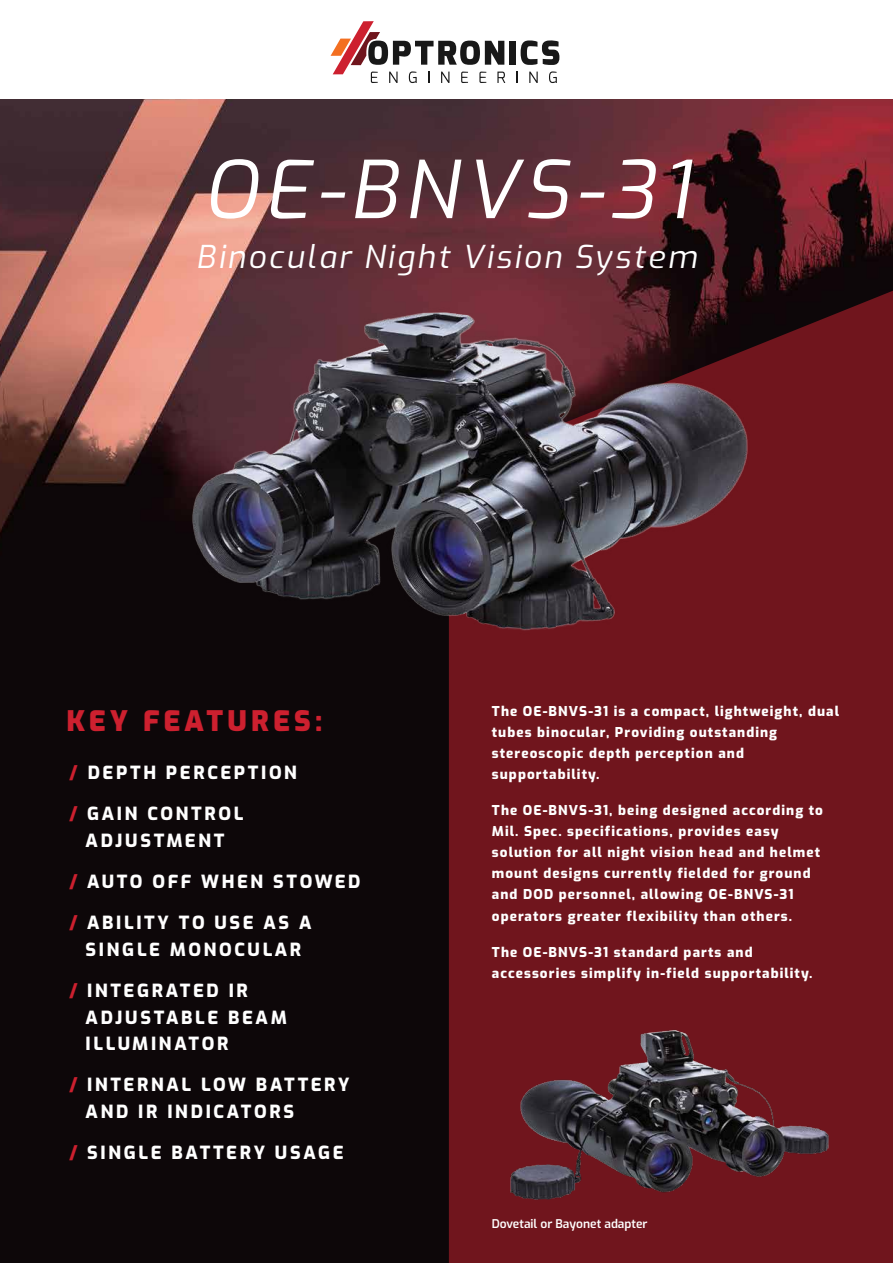
<style>
.page{position:relative;width:893px;height:1263px;background:#fff}
.page>*{position:absolute;margin:0;border:0;box-sizing:border-box;transform-origin:0 0}
.t1{font:italic 79.5px "Exo";letter-spacing:.08em;color:#fff}
.t2{font:italic 31.5px "Exo";letter-spacing:.08em;color:#fff}
.t3{font:900 28.05px "Exo";letter-spacing:.145em;color:#cd202f}
.t4{font:800 18px/26.4px "Exo";letter-spacing:.145em;color:#fff;text-align:center}
.t5{font:800 13.5px/21px "Exo";letter-spacing:.08em;color:#fff}
.t6{font:600 12px "Exo";color:#fff}
.s1{color:#cd202f}
</style>
<div class="page">
<img style="left:0;top:99px;width:893px;height:1164px">
<div style="left:449px;top:291px;width:444px;height:972px;background:#70151d"></div>
<div style="left:510px;top:41px;width:6px;height:24px;background:#181818"></div>
<svg style="left:521px;top:40px;width:38px;height:25px"></svg>
<svg style="left:331px;top:21px;width:174px;height:62px"></svg>
<svg style="left:516px;top:72px;width:2px;height:11px"></svg>
<svg style="left:529px;top:72px;width:9px;height:11px"></svg>
<svg style="left:549px;top:71px;width:8px;height:12px"></svg>
<img style="left:41px;top:210px;width:824px;height:549px">
<img style="left:480px;top:993px;width:373px;height:249px">
<h1 class="t1" style="left:203px;top:131px;width:489px">OE-BNVS-31</h1>
<h2 class="t2" style="left:196px;top:234px;width:502px">Binocular Night Vision System</h2>
<h3 class="t3" style="left:67px;top:699px;width:257px">KEY FEATURES:</h3>
<h3 class="t4" style="left:69px;top:758px;width:229px"><span class="s1">/</span> DEPTH PERCEPTION</h3>
<h3 class="t4" style="left:69px;top:799px;width:176px"><span class="s1">/</span> GAIN CONTROL<br>ADJUSTMENT</h3>
<h3 class="t4" style="left:69px;top:867px;width:293px"><span class="s1">/</span> AUTO OFF WHEN STOWED</h3>
<h3 class="t4" style="left:69px;top:908px;width:244px"><span class="s1">/</span> ABILITY TO USE AS A<br>SINGLE MONOCULAR</h3>
<h3 class="t4" style="left:86px;top:976px;width:203px;text-align:left;text-indent:-17px"><span class="s1">/</span> INTEGRATED IR<br>ADJUSTABLE BEAM<br>ILLUMINATOR</h3>
<h3 class="t4" style="left:86px;top:1070px;width:265px;text-align:left;text-indent:-17px"><span class="s1">/</span> INTERNAL LOW BATTERY<br>AND IR INDICATORS</h3>
<h3 class="t4" style="left:69px;top:1138px;width:276px"><span class="s1">/</span> SINGLE BATTERY USAGE</h3>
<p class="t5" style="left:492px;top:700px;width:349px">The OE-BNVS-31 is a compact, lightweight, dual tubes binocular, Providing outstanding stereoscopic depth perception and supportability.</p>
<p class="t5" style="left:492px;top:799px;width:333px">The OE-BNVS-31, being designed according to Mil. Spec. specifications, provides easy solution for all night vision head and helmet mount designs currently fielded for ground and DOD personnel, allowing OE-BNVS-31 operators greater flexibility than others.</p>
<p class="t5" style="left:492px;top:940px;width:322px">The OE-BNVS-31 standard parts and accessories simplify in-field supportability.</p>
<p class="t6" style="left:492px;top:1215px;width:157px">Dovetail or Bayonet adapter</p>
</div>
